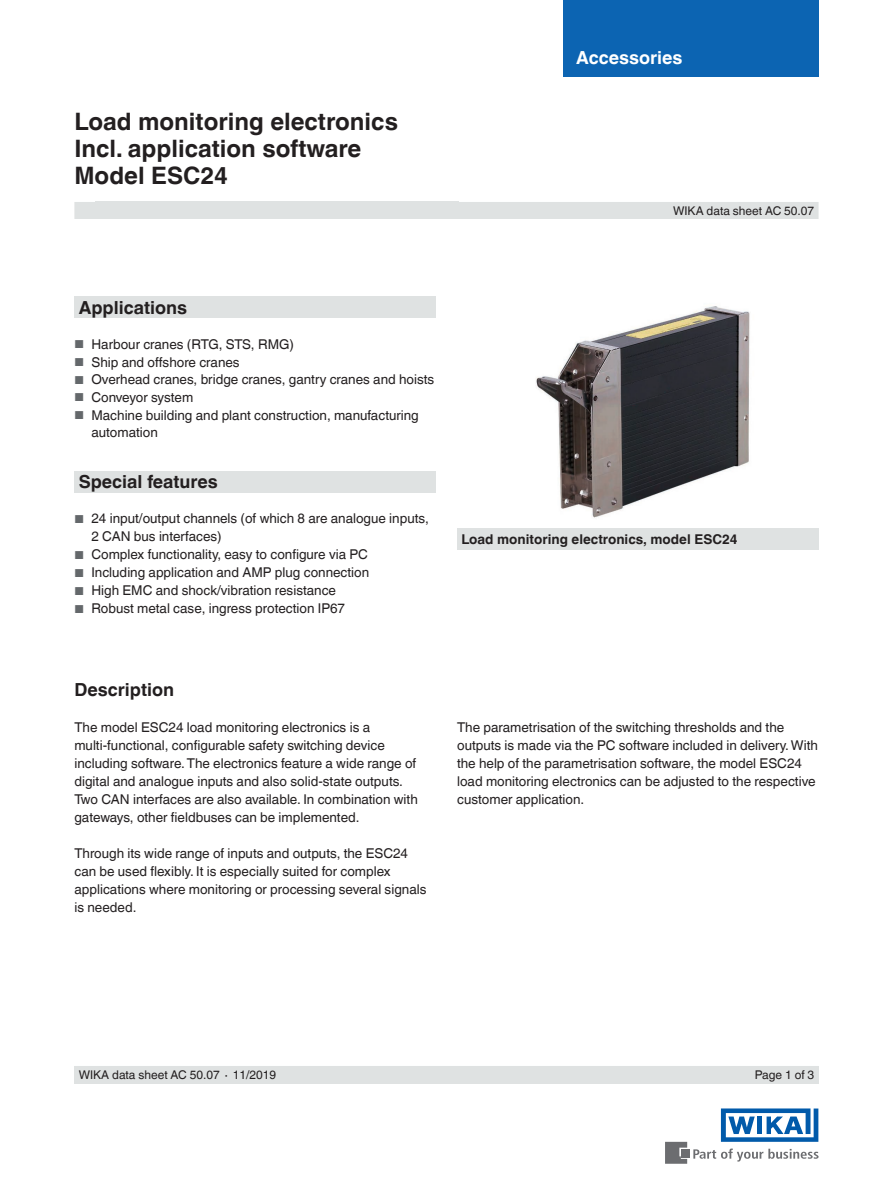
<style>
.page{position:relative;width:893px;height:1188px;background:#fff}
.page>*{position:absolute;margin:0;border:0;box-sizing:border-box;transform-origin:0 0}
.t1{font:700 24px/27px "Helvetica World";color:#231f20}
.t2{font:700 18px "Helvetica World";color:#231f20}
.t3{font:700 18px "Helvetica World";color:#fff}
.t4{font:13.5px/18px "Helvetica World";color:#231f20}
.t5{font:700 13.5px "Helvetica World";color:#231f20}
.t6{font:12px "Helvetica World";color:#231f20}
.s1{font-size:11.55px;color:#64686b}
</style>
<div class="page">
<div style="left:74px;top:297px;width:362px;height:21px;background:#dfe2e2"></div>
<div style="left:74px;top:471px;width:362px;height:21px;background:#dfe2e2"></div>
<div style="left:457px;top:529px;width:362px;height:21px;background:#dfe2e2"></div>
<svg style="left:693px;top:1149px;width:126px;height:13px"></svg>
<div style="left:682px;top:1150px;width:8px;height:8px;background:#6c6d70"></div>
<svg style="left:665px;top:1142px;width:22px;height:22px"></svg>
<svg style="left:721px;top:1108px;width:97px;height:34px"></svg>
<div style="left:563px;top:0;width:256px;height:77px;background:#0c64b2"></div>
<div style="left:74px;top:202px;width:745px;height:17px;background:#dfe2e2"></div>
<div style="left:96px;top:202px;width:363px;height:17px;background:#dfe2e2"></div>
<div style="left:74px;top:1066px;width:745px;height:18px;background:#dfe2e2"></div>
<img style="left:536px;top:306px;width:214px;height:212px">
<h1 class="t1" style="left:74px;top:108px;width:325px">Load monitoring electronics<br>Incl. application software<br>Model ESC24</h1>
<h2 class="t3" style="left:576px;top:47px;width:108px">Accessories</h2>
<p class="t6" style="left:673px;top:204px;width:143px">WIKA data sheet AC 50.07</p>
<h2 class="t2" style="left:79px;top:297px;width:110px">Applications</h2>
<p class="t4" style="left:74px;top:336px;width:221px"><span class="s1">■</span> Harbour cranes (RTG, STS, RMG)</p>
<p class="t4" style="left:74px;top:353px;width:167px"><span class="s1">■</span> Ship and offshore cranes</p>
<p class="t4" style="left:74px;top:371px;width:361px"><span class="s1">■</span> Overhead cranes, bridge cranes, gantry cranes and hoists</p>
<p class="t4" style="left:74px;top:388px;width:120px"><span class="s1">■</span> Conveyor system</p>
<p class="t4" style="left:91px;top:406px;width:329px;text-indent:-17px"><span class="s1">■</span> Machine building and plant construction, manufacturing automation</p>
<h2 class="t2" style="left:79px;top:471px;width:141px">Special features</h2>
<p class="t4" style="left:91px;top:510px;width:339px;text-indent:-17px"><span class="s1">■</span> 24 input/output channels (of which 8 are analogue inputs,<br>2 CAN bus interfaces)</p>
<p class="t4" style="left:74px;top:546px;width:295px"><span class="s1">■</span> Complex functionality, easy to configure via PC</p>
<p class="t4" style="left:74px;top:564px;width:296px"><span class="s1">■</span> Including application and AMP plug connection</p>
<p class="t4" style="left:74px;top:582px;width:263px"><span class="s1">■</span> High EMC and shock/vibration resistance</p>
<p class="t4" style="left:74px;top:600px;width:272px"><span class="s1">■</span> Robust metal case, ingress protection IP67</p>
<p class="t5" style="left:461px;top:532px;width:278px">Load monitoring electronics, model ESC24</p>
<h2 class="t2" style="left:74px;top:679px;width:101px">Description</h2>
<p class="t4" style="left:74px;top:719px;width:345px">The model ESC24 load monitoring electronics is a multi-functional, configurable safety switching device including software. The electronics feature a wide range of digital and analogue inputs and also solid-state outputs.<br>Two CAN interfaces are also available. In combination with gateways, other fieldbuses can be implemented.</p>
<p class="t4" style="left:74px;top:845px;width:354px">Through its wide range of inputs and outputs, the ESC24 can be used flexibly. It is especially suited for complex applications where monitoring or processing several signals is needed.</p>
<p class="t4" style="left:457px;top:719px;width:362px">The parametrisation of the switching thresholds and the outputs is made via the PC software included in delivery. With the help of the parametrisation software, the model ESC24 load monitoring electronics can be adjusted to the respective customer application.</p>
<p class="t6" style="left:79px;top:1068px;width:199px">WIKA data sheet AC 50.07 ∙ 11/2019</p>
<p class="t6" style="left:755px;top:1068px;width:61px">Page 1 of 3</p>
</div>
